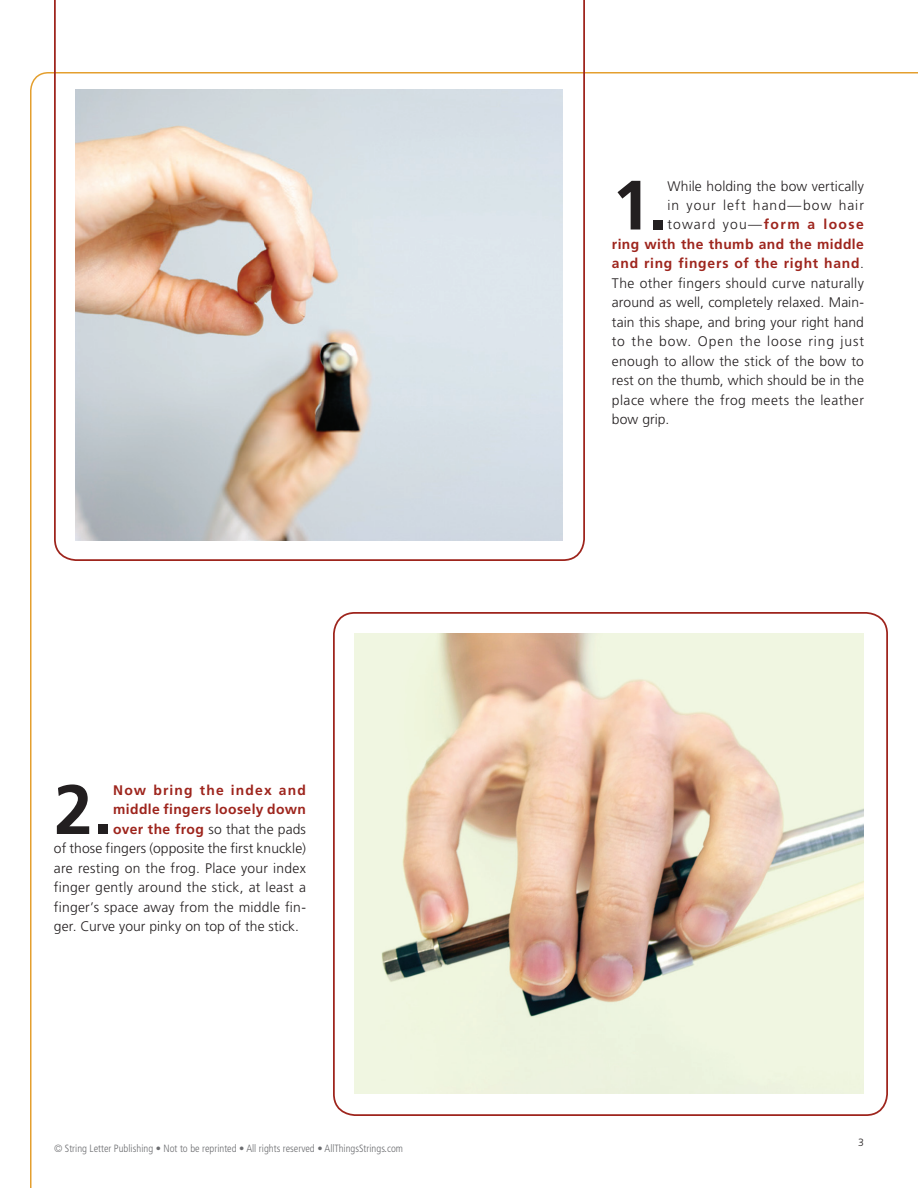
<style>
.page{position:relative;width:918px;height:1188px;background:#fff}
.page>*{position:absolute;margin:0;border:0;box-sizing:border-box;transform-origin:0 0}
.t1{font:700 69.75px "Frutiger LT Std";color:#231f20}
.t2{font:300 13.8px "Frutiger LT Std";letter-spacing:.015em;color:#231f20}
.t3{font:700 13.8px "Frutiger LT Std";letter-spacing:.035em;color:#9e251d}
.t4{font:300 13.8px "Frutiger LT Std";letter-spacing:.035em;color:#231f20}
.t5{font:700 13.8px "Frutiger LT Std";letter-spacing:.055em;color:#9e251d}
.t6{font:300 13.8px "Frutiger LT Std";letter-spacing:.065em;color:#231f20}
.t7{font:300 13.8px "Frutiger LT Std";letter-spacing:.075em;color:#231f20}
.t8{font:300 13.8px "Frutiger LT Std";letter-spacing:.08em;color:#231f20}
.t9{font:700 13.8px "Frutiger LT Std";letter-spacing:.085em;color:#9e251d}
.t10{font:300 condensed 10.5px "Frutiger LT Std";color:#6c6d70}
.t11{font:300 10.5px "Frutiger LT Std";color:#231f20}
.s1{font-weight:700;color:#9e251d}
.s2{font-weight:300;color:#231f20}
</style>
<div class="page">
<img style="left:354px;top:633px;width:510px;height:461px">
<svg style="left:54px;top:0;width:531px;height:561px"></svg>
<div style="left:333px;top:612px;width:555px;height:504px;border:2px solid #9e251d;border-radius:21px"></div>
<h1 class="t1" style="left:54px;top:769px;width:60px">2.</h1>
<p class="t9" style="left:113px;top:782px;width:194px">Now bring the index and</p>
<p class="t3" style="left:113px;top:802px;width:194px">middle fingers loosely down</p>
<p class="t2" style="left:113px;top:821px;width:194px"><span class="s1">over the frog</span> so that the pads</p>
<p class="t2" style="left:54px;top:841px;width:253px">of those fingers (opposite the first knuckle)</p>
<p class="t2" style="left:54px;top:860px;width:253px">are resting on the frog. Place your index</p>
<p class="t2" style="left:54px;top:880px;width:254px">finger gently around the stick, at least a</p>
<p class="t2" style="left:54px;top:899px;width:253px">finger’s space away from the middle fin-</p>
<p class="t2" style="left:54px;top:919px;width:247px">ger. Curve your pinky on top of the stick.</p>
<p class="t10" style="left:54px;top:1142px;width:351px">© String Letter Publishing • Not to be reprinted • All rights reserved • AllThingsStrings.com</p>
<h1 class="t1" style="left:612px;top:164px;width:57px">1.</h1>
<p class="t2" style="left:668px;top:178px;width:198px">While holding the bow vertically</p>
<p class="t7" style="left:668px;top:197px;width:198px">in your left hand—bow hair</p>
<p class="t8" style="left:668px;top:217px;width:198px">toward you—<span class="s1">form a loose</span></p>
<p class="t3" style="left:612px;top:236px;width:253px">ring with the thumb and the middle</p>
<p class="t5" style="left:612px;top:256px;width:253px">and ring fingers of the right hand<span class="s2">.</span></p>
<p class="t2" style="left:612px;top:275px;width:253px">The other fingers should curve naturally</p>
<p class="t2" style="left:612px;top:295px;width:253px">around as well, completely relaxed. Main-</p>
<p class="t2" style="left:612px;top:314px;width:253px">tain this shape, and bring your right hand</p>
<p class="t6" style="left:612px;top:334px;width:254px">to the bow. Open the loose ring just</p>
<p class="t2" style="left:612px;top:353px;width:253px">enough to allow the stick of the bow to</p>
<p class="t2" style="left:612px;top:373px;width:253px">rest on the thumb, which should be in the</p>
<p class="t4" style="left:612px;top:392px;width:253px">place where the frog meets the leather</p>
<p class="t2" style="left:612px;top:412px;width:59px">bow grip.</p>
<p class="t11" style="left:858px;top:1136px;width:7px">3</p>
</div>
